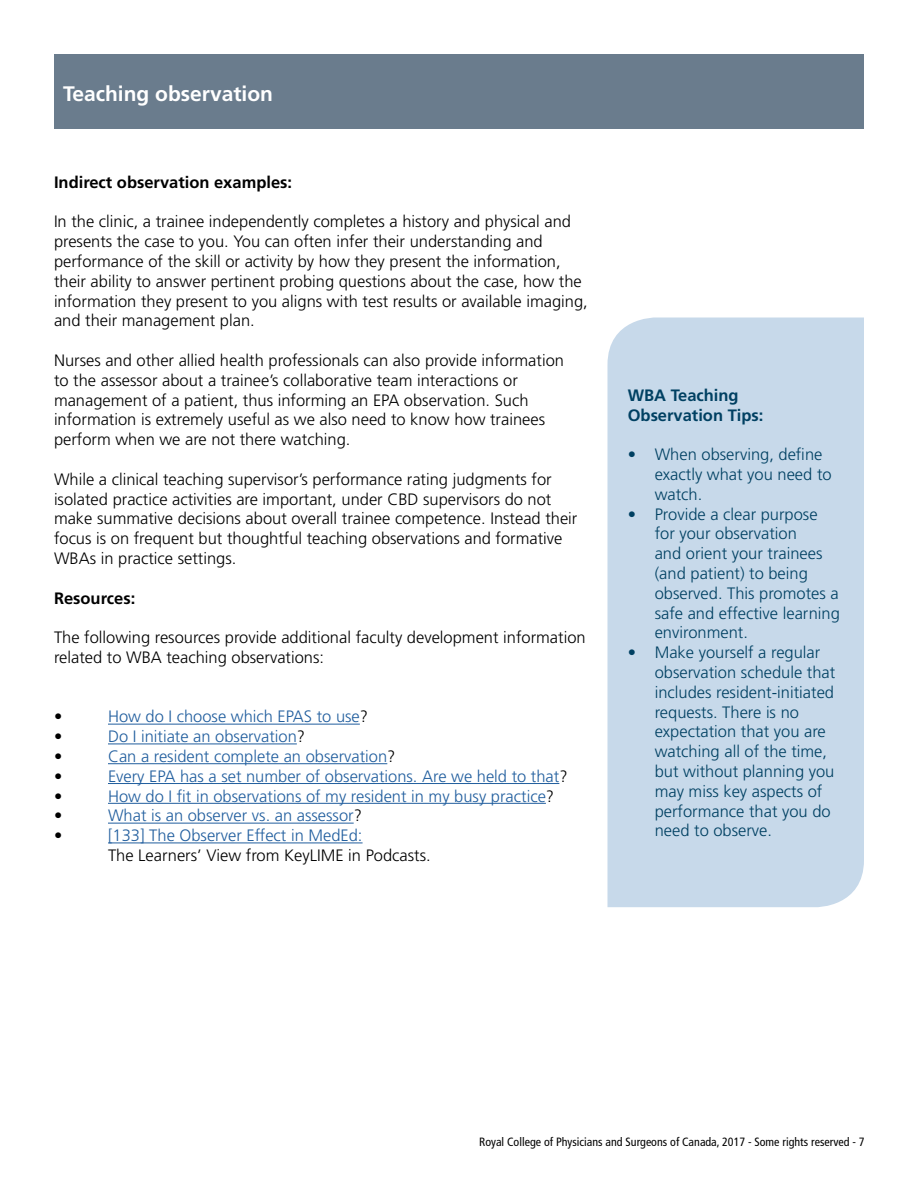
<style>
.page{position:relative;width:918px;height:1188px;background:#fff}
.page>*{position:absolute;margin:0;border:0;box-sizing:border-box;transform-origin:0 0}
.t1{font:700 21px "Frutiger LT Std";color:#fff}
.t2{font:300 16.5px/19.8px "Frutiger LT Std";color:#000}
.t3{font:300 16.5px/19.8px "Frutiger LT Std";color:#004062}
.t4{font:300 16.5px "Frutiger LT Std";color:#215e9e}
.t5{font:700 16.5px "Frutiger LT Std";color:#000}
.t6{font:700 16.5px/19.8px "Frutiger LT Std";color:#004062}
.t7{font:condensed 12px "Frutiger LT Std";color:#000}
.s1{color:#000}
</style>
<div class="page">
<div style="left:608px;top:318px;width:256px;height:589px;background:#c7d9ea"></div>
<div style="left:54px;top:54px;width:810px;height:75px;background:#6a7c8d"></div>
<hr style="left:108px;top:724px;width:252px;height:1px;background:#215e9e">
<hr style="left:108px;top:744px;width:189px;height:1px;background:#215e9e">
<hr style="left:108px;top:763px;width:279px;height:1px;background:#215e9e">
<hr style="left:108px;top:783px;width:451px;height:1px;background:#215e9e">
<hr style="left:108px;top:803px;width:438px;height:1px;background:#215e9e">
<hr style="left:108px;top:823px;width:246px;height:1px;background:#215e9e">
<hr style="left:108px;top:843px;width:255px;height:1px;background:#215e9e">
<p class="t1" style="left:63px;top:81px;width:212px">Teaching observation</p>
<p class="t5" style="left:54px;top:172px;width:240px">Indirect observation examples:</p>
<p class="t2" style="left:54px;top:212px;width:535px">In the clinic, a trainee independently completes a history and physical and presents the case to you. You can often infer their understanding and performance of the skill or activity by how they present the information, their ability to answer pertinent probing questions about the case, how the information they present to you aligns with test results or available imaging, and their management plan.</p>
<p class="t2" style="left:54px;top:351px;width:512px">Nurses and other allied health professionals can also provide information to the assessor about a trainee’s collaborative team interactions or management of a patient, thus informing an EPA observation. Such information is extremely useful as we also need to know how trainees perform when we are not there watching.</p>
<p class="t2" style="left:54px;top:470px;width:525px">While a clinical teaching supervisor’s performance rating judgments for isolated practice activities are important, under CBD supervisors do not make summative decisions about overall trainee competence. Instead their focus is on frequent but thoughtful teaching observations and formative WBAs in practice settings.</p>
<p class="t5" style="left:54px;top:588px;width:83px">Resources:</p>
<p class="t2" style="left:54px;top:628px;width:533px">The following resources provide additional faculty development information related to WBA teaching observations:</p>
<p class="t2" style="left:54px;top:707px;width:10px">•</p>
<p class="t4" style="left:108px;top:707px;width:262px">How do I choose which EPAS to use<span class="s1">?</span></p>
<p class="t2" style="left:54px;top:727px;width:10px">•</p>
<p class="t4" style="left:108px;top:727px;width:199px">Do I initiate an observation<span class="s1">?</span></p>
<p class="t2" style="left:54px;top:747px;width:10px">•</p>
<p class="t4" style="left:108px;top:747px;width:289px">Can a resident complete an observation<span class="s1">?</span></p>
<p class="t2" style="left:54px;top:767px;width:10px">•</p>
<p class="t4" style="left:108px;top:767px;width:461px">Every EPA has a set number of observations. Are we held to that<span class="s1">?</span></p>
<p class="t2" style="left:54px;top:786px;width:10px">•</p>
<p class="t4" style="left:108px;top:787px;width:448px">How do I fit in observations of my resident in my busy practice<span class="s1">?</span></p>
<p class="t2" style="left:54px;top:806px;width:10px">•</p>
<p class="t4" style="left:108px;top:806px;width:255px">What is an observer vs. an assessor<span class="s1">?</span></p>
<p class="t2" style="left:54px;top:826px;width:10px">•</p>
<p class="t4" style="left:108px;top:826px;width:256px">[133] The Observer Effect in MedEd:</p>
<p class="t2" style="left:108px;top:846px;width:324px">The Learners’ View from KeyLIME in Podcasts.</p>
<p class="t6" style="left:628px;top:385px;width:137px">WBA Teaching<br>Observation Tips:</p>
<p class="t3" style="left:655px;top:445px;width:178px;text-indent:-27px">• When observing, define exactly what you need to watch.</p>
<p class="t3" style="left:655px;top:504px;width:187px;text-indent:-27px">• Provide a clear purpose for your observation<br>and orient your trainees (and patient) to being observed. This promotes a safe and effective learning environment.</p>
<p class="t3" style="left:655px;top:643px;width:182px;text-indent:-27px">• Make yourself a regular observation schedule that includes resident-initiated requests. There is no expectation that you are watching all of the time, but without planning you may miss key aspects of performance that you do need to observe.</p>
<p class="t7" style="left:479px;top:1135px;width:387px">Royal College of Physicians and Surgeons of Canada, 2017 - Some rights reserved - 7</p>
</div>
